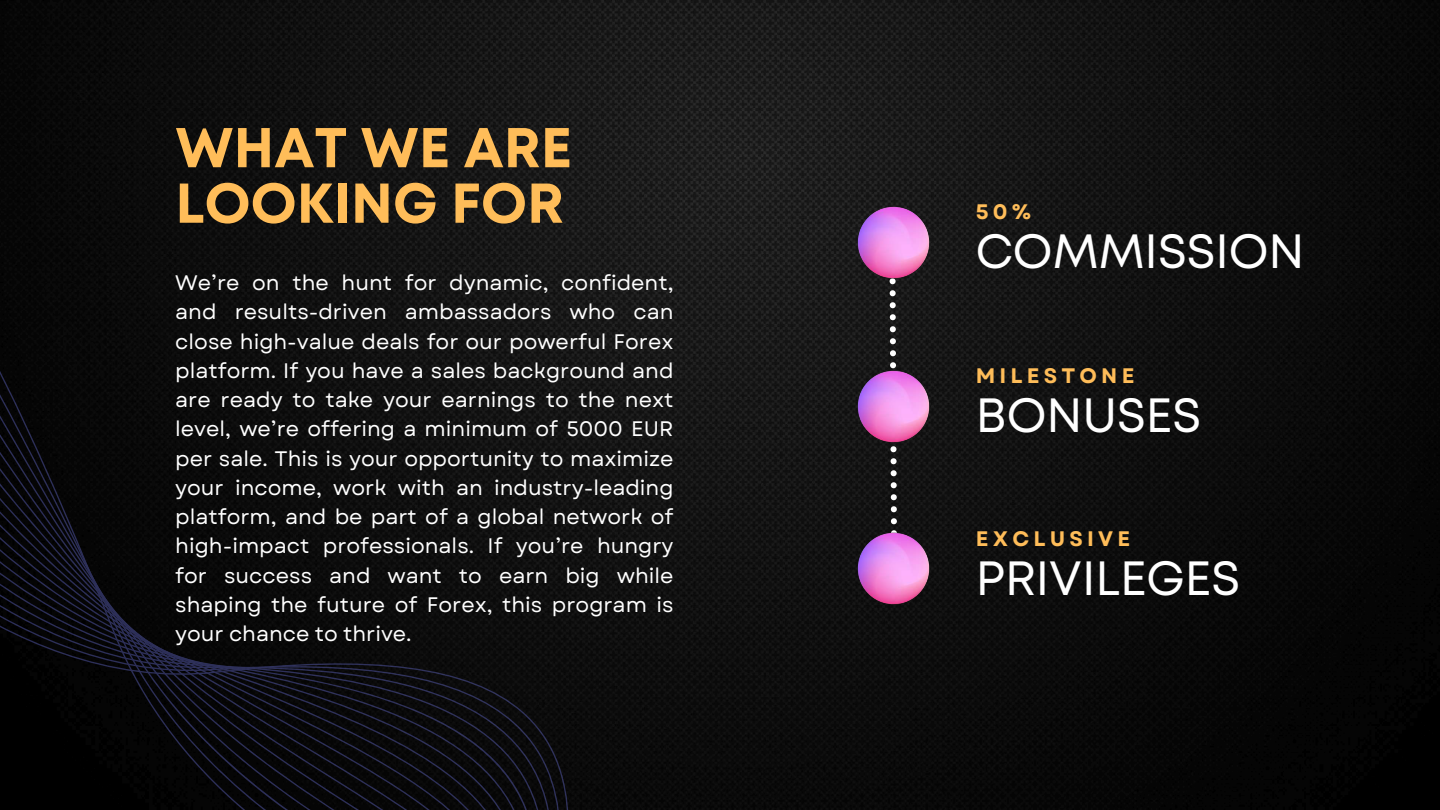
<style>
.page{position:relative;width:1440px;height:810px;background:#fff}
.page>*{position:absolute;margin:0;border:0;box-sizing:border-box;transform-origin:0 0}
.t1{font:700 56px/55.5px "Mont";color:#ffbd59}
.t2{font:48px "Mont";color:#fff}
.t3{font:21px/29.2px "Garet";color:#fff;text-align:justify}
.t4{font:700 21px "Garet";letter-spacing:.2em;color:#ffbd59}
</style>
<div class="page">
<img style="left:0;top:0;width:1440px;height:810px">
<svg style="left:0;top:242px;width:601px;height:568px;background:#0c0c0e"></svg>
<svg style="left:889px;top:280px;width:8px;height:252px"></svg>
<img style="left:856px;top:205px;width:75px;height:75px">
<img style="left:856px;top:369px;width:75px;height:75px">
<img style="left:856px;top:532px;width:75px;height:75px">
<h1 class="t1" style="left:175px;top:124px;width:398px">WHAT WE ARE<br>LOOKING FOR</h1>
<p class="t3" style="left:175px;top:268px;width:500px">We’re on the hunt for dynamic, confident, and results-driven ambassadors who can close high-value deals for our powerful Forex platform. If you have a sales background and are ready to take your earnings to the next level, we’re offering a minimum of 5000 EUR per sale. This is your opportunity to maximize your income, work with an industry-leading platform, and be part of a global network of high-impact professionals. If you’re hungry for success and want to earn big while shaping the future of Forex, this program is your chance to thrive.</p>
<p class="t4" style="left:976px;top:197px;width:57px">50%</p>
<h2 class="t2" style="left:976px;top:234px;width:330px">COMMISSION</h2>
<p class="t4" style="left:976px;top:361px;width:160px">MILESTONE</p>
<h2 class="t2" style="left:976px;top:397px;width:227px">BONUSES</h2>
<p class="t4" style="left:976px;top:523px;width:156px">EXCLUSIVE</p>
<h2 class="t2" style="left:976px;top:560px;width:266px">PRIVILEGES</h2>
</div>
